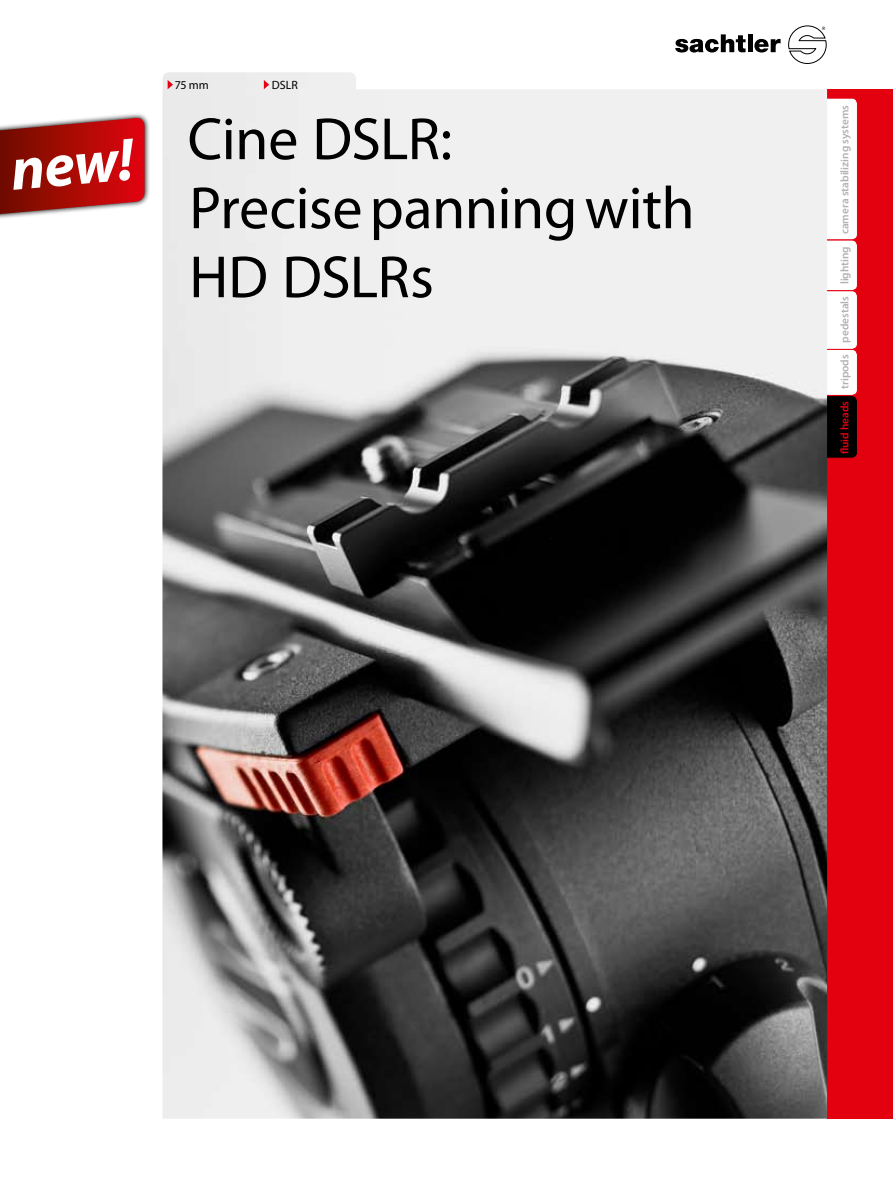
<style>
.page{position:relative;width:893px;height:1191px;background:#fff}
.page>*{position:absolute;margin:0;border:0;box-sizing:border-box;transform-origin:0 0}
.t1{font:italic 700 60.45px "Myriad Pro";color:#fff}
.t2{font:60px/69px "Myriad Pro";letter-spacing:-.01em;color:#000}
.t3{font:12px "Myriad Pro";letter-spacing:.005em;color:#000}
.t4{font:600 11.25px "Myriad Pro";color:#b1b2b3}
.s1{color:#e3000f}
</style>
<div class="page">
<div style="left:827px;top:89px;width:66px;height:1029px;background:#e3000f"></div>
<div style="left:816px;top:349px;width:41px;height:46px;background:#fff;border-radius:6px"></div>
<div style="left:816px;top:349px;width:42px;height:47px;border:1px solid #e3000f;border-radius:6px"></div>
<div style="left:816px;top:395px;width:41px;height:63px;background:#000;border-radius:6px"></div>
<div style="left:816px;top:395px;width:42px;height:63px;border:1px solid #e3000f;border-radius:6px"></div>
<div style="left:816px;top:98px;width:41px;height:142px;background:#fff;border-radius:6px"></div>
<div style="left:816px;top:98px;width:42px;height:142px;border:1px solid #e3000f;border-radius:6px"></div>
<div style="left:816px;top:240px;width:41px;height:51px;background:#fff;border-radius:6px"></div>
<div style="left:816px;top:240px;width:42px;height:51px;border:1px solid #e3000f;border-radius:6px"></div>
<div style="left:816px;top:291px;width:41px;height:58px;background:#fff;border-radius:6px"></div>
<div style="left:816px;top:290px;width:42px;height:60px;border:1px solid #e3000f;border-radius:6px"></div>
<img style="left:162px;top:72px;width:665px;height:1046px">
<svg style="left:0;top:113px;width:150px;height:105px"></svg>
<svg style="left:0;top:118px;width:145px;height:96px;background:#ad2320"></svg>
<svg style="left:168px;top:80px;width:5px;height:9px"></svg>
<svg style="left:264px;top:80px;width:5px;height:9px"></svg>
<svg style="left:675px;top:34px;width:70px;height:19px"></svg>
<div style="left:748px;top:34px;width:5px;height:18px;background:#000"></div>
<svg style="left:754px;top:39px;width:27px;height:14px"></svg>
<svg style="left:788px;top:25px;width:39px;height:39px"></svg>
<h1 class="t1" style="left:7px;top:130px;width:124px;rotate:-5deg">new!</h1>
<p class="t3" style="left:176px;top:78px;width:35px">75 mm</p>
<p class="t3" style="left:272px;top:78px;width:28px">DSLR</p>
<h2 class="t2" style="left:188px;top:104px;width:509px">Cine DSLR:<br>Precise panning with<br>HD DSLRs</h2>
<p class="t4" style="left:837px;top:454px;width:351px;rotate:-90deg"><span class="s1">fluid heads</span> tripods pedestals lighting camera stabilizing systems</p>
</div>
